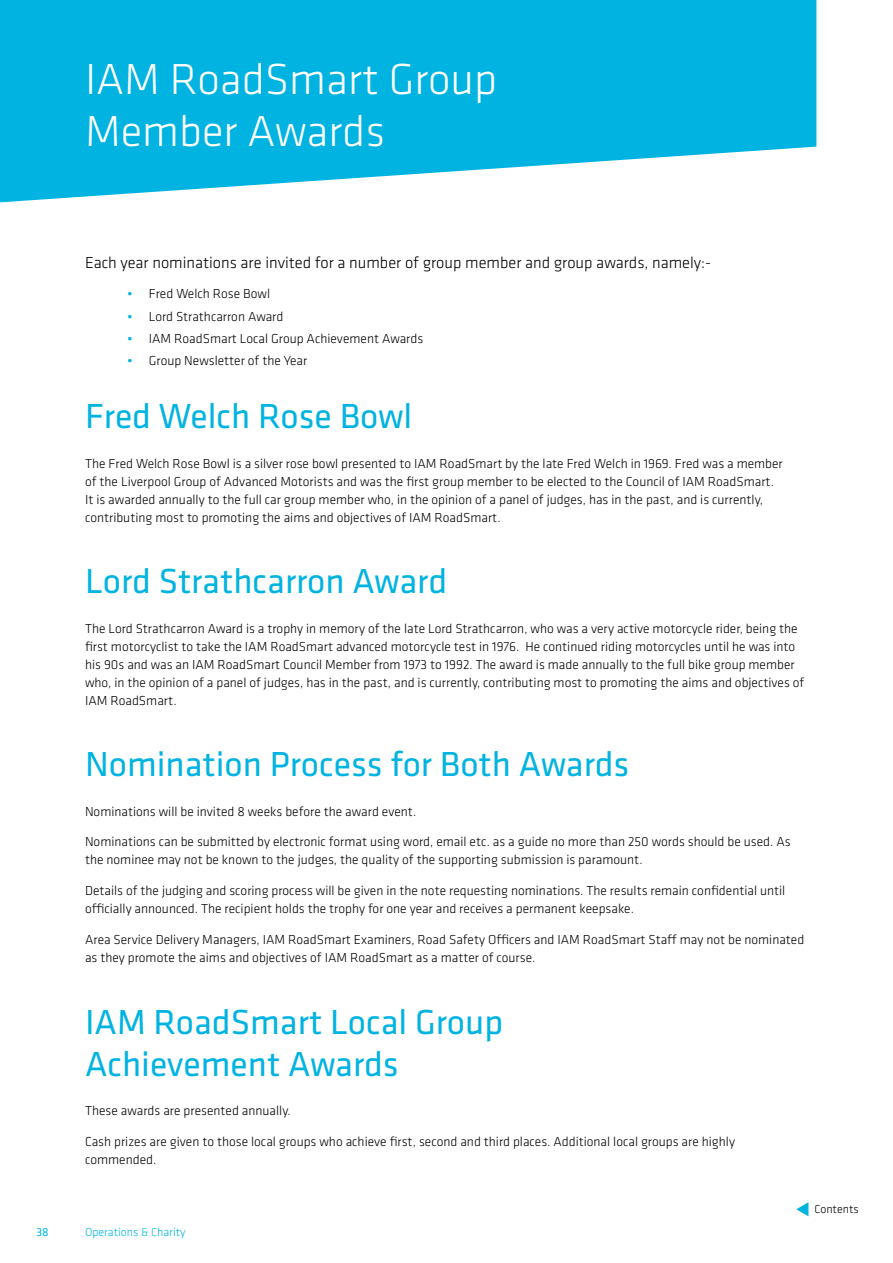
<style>
.page{position:relative;width:893px;height:1263px;background:#fff}
.page>*{position:absolute;margin:0;border:0;box-sizing:border-box;transform-origin:0 0}
.t1{font:300 45px/52.5px "Klavika";color:#fff}
.t2{font:36px/42px "Klavika";color:#00b3e1}
.t3{font:300 16.5px "Klavika";color:#000}
.t4{font:300 13.5px/18px "Klavika";color:#000}
.t5{font:300 12px "Klavika";color:#00b3e1}
.t6{font:300 12px "Klavika";color:#000}
.t7{font:12px "Klavika";color:#00b3e1}
.s1{font-weight:500;color:#00b3e1}
</style>
<div class="page">
<svg style="left:0;top:0;width:816px;height:203px;background:#23bde5"></svg>
<svg style="left:796px;top:1202px;width:12px;height:14px"></svg>
<h1 class="t1" style="left:85px;top:52px;width:413px">IAM RoadSmart Group<br>Member Awards</h1>
<p class="t3" style="left:85px;top:252px;width:628px">Each year nominations are invited for a number of group member and group awards, namely:-</p>
<p class="t4" style="left:128px;top:285px;width:144px"><span class="s1">•</span> Fred Welch Rose Bowl</p>
<p class="t4" style="left:128px;top:307px;width:157px"><span class="s1">•</span> Lord Strathcarron Award</p>
<p class="t4" style="left:128px;top:329px;width:297px"><span class="s1">•</span> IAM RoadSmart Local Group Achievement Awards</p>
<p class="t4" style="left:128px;top:351px;width:181px"><span class="s1">•</span> Group Newsletter of the Year</p>
<h2 class="t2" style="left:85px;top:394px;width:329px">Fred Welch Rose Bowl</h2>
<p class="t4" style="left:85px;top:454px;width:699px">The Fred Welch Rose Bowl is a silver rose bowl presented to IAM RoadSmart by the late Fred Welch in 1969. Fred was a member of the Liverpool Group of Advanced Motorists and was the first group member to be elected to the Council of IAM RoadSmart.<br>It is awarded annually to the full car group member who, in the opinion of a panel of judges, has in the past, and is currently, contributing most to promoting the aims and objectives of IAM RoadSmart.</p>
<h2 class="t2" style="left:85px;top:559px;width:364px">Lord Strathcarron Award</h2>
<p class="t4" style="left:85px;top:619px;width:721px">The Lord Strathcarron Award is a trophy in memory of the late Lord Strathcarron, who was a very active motorcycle rider, being the first motorcyclist to take the IAM RoadSmart advanced motorcycle test in 1976. He continued riding motorcycles until he was into his 90s and was an IAM RoadSmart Council Member from 1973 to 1992. The award is made annually to the full bike group member who, in the opinion of a panel of judges, has in the past, and is currently, contributing most to promoting the aims and objectives of IAM RoadSmart.</p>
<h2 class="t2" style="left:85px;top:742px;width:546px">Nomination Process for Both Awards</h2>
<p class="t4" style="left:85px;top:802px;width:333px">Nominations will be invited 8 weeks before the award event.</p>
<p class="t4" style="left:85px;top:833px;width:707px">Nominations can be submitted by electronic format using word, email etc. as a guide no more than 250 words should be used. As the nominee may not be known to the judges, the quality of the supporting submission is paramount.</p>
<p class="t4" style="left:85px;top:881px;width:702px">Details of the judging and scoring process will be given in the note requesting nominations. The results remain confidential until officially announced. The recipient holds the trophy for one year and receives a permanent keepsake.</p>
<p class="t4" style="left:85px;top:930px;width:721px">Area Service Delivery Managers, IAM RoadSmart Examiners, Road Safety Officers and IAM RoadSmart Staff may not be nominated as they promote the aims and objectives of IAM RoadSmart as a matter of course.</p>
<h2 class="t2" style="left:85px;top:1000px;width:420px">IAM RoadSmart Local Group<br>Achievement Awards</h2>
<p class="t4" style="left:85px;top:1101px;width:207px">These awards are presented annually.</p>
<p class="t4" style="left:85px;top:1132px;width:651px">Cash prizes are given to those local groups who achieve first, second and third places. Additional local groups are highly commended.</p>
<p class="t7" style="left:36px;top:1224px;width:14px">38</p>
<p class="t5" style="left:85px;top:1224px;width:102px">Operations &amp; Charity</p>
<p class="t6" style="left:814px;top:1202px;width:46px">Contents</p>
</div>
